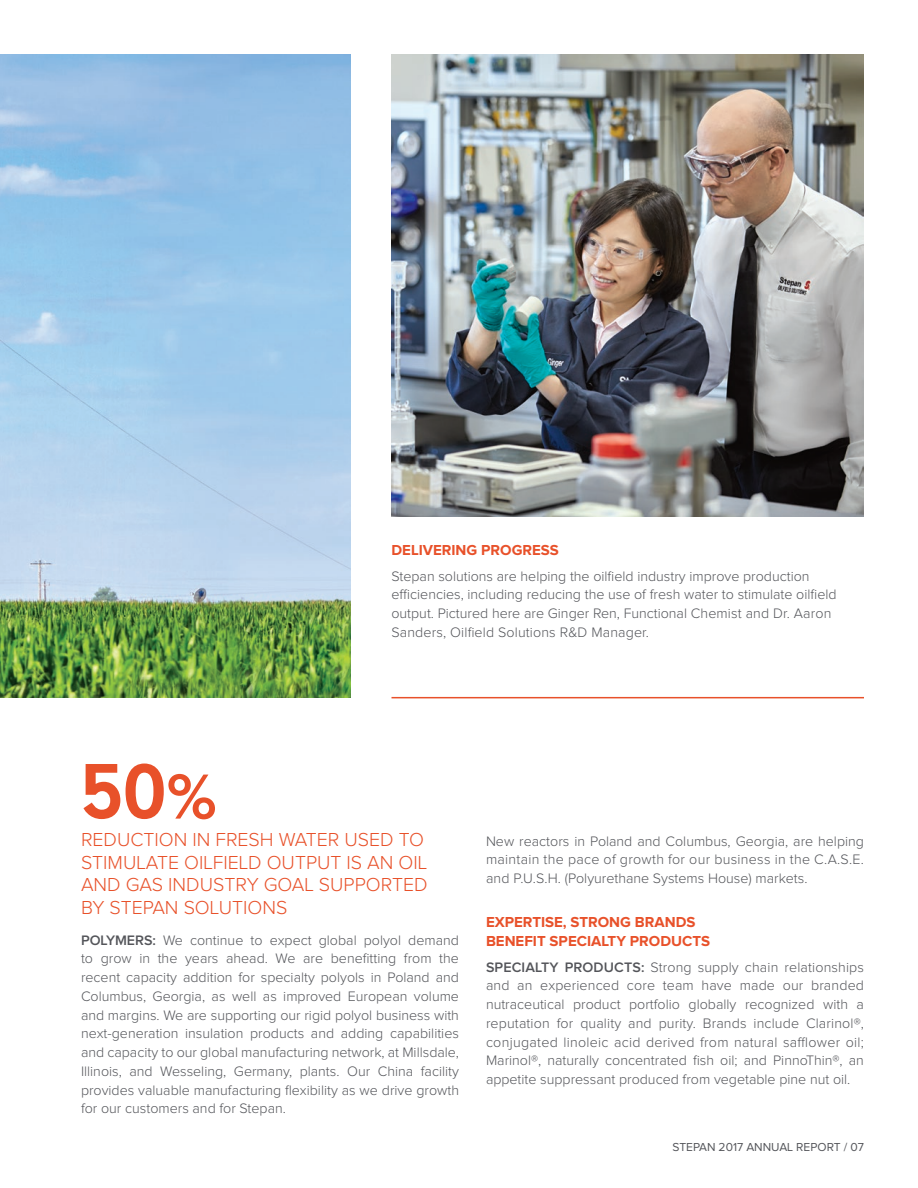
<style>
.page{position:relative;width:918px;height:1188px;background:#fff}
.page>*{position:absolute;margin:0;border:0;box-sizing:border-box;transform-origin:0 0}
.t1{font:700 condensed 78px "Andes";color:#e8512a}
.t2{font:300 19.5px/22.5px "Proxima Nova";color:#e8512a}
.t3{font:700 15px/18.8px "Proxima Nova";color:#e8512a}
.t4{font:300 14.25px/18.8px "Proxima Nova";color:#54555a;text-align:justify}
.t5{font:12px "Proxima Nova";color:#54555a}
.s1{font-family:"Proxima Nova";font-stretch:normal;font-size:66px}
.s2{font-weight:600}
</style>
<div class="page">
<img style="left:392px;top:54px;width:472px;height:462px">
<img style="left:0;top:54px;width:351px;height:644px">
<hr style="left:392px;top:697px;width:472px;height:1px;background:#e8512a">
<h1 class="t1" style="left:81px;top:743px;width:137px">50<span class="s1">%</span></h1>
<p class="t3" style="left:392px;top:541px;width:169px">DELIVERING PROGRESS</p>
<p class="t4" style="left:392px;top:567px;width:447px;text-align:left">Stepan solutions are helping the oilfield industry improve production efficiencies, including reducing the use of fresh water to stimulate oilfield output. Pictured here are Ginger Ren, Functional Chemist and Dr. Aaron Sanders, Oilfield Solutions R&amp;D Manager.</p>
<h2 class="t2" style="left:81px;top:829px;width:348px">REDUCTION IN FRESH WATER USED TO<br>STIMULATE OILFIELD OUTPUT IS AN OIL<br>AND GAS INDUSTRY GOAL SUPPORTED<br>BY STEPAN SOLUTIONS</h2>
<p class="t4" style="left:81px;top:931px;width:380px"><span class="s2">POLYMERS:</span> We continue to expect global polyol demand to grow in the years ahead. We are benefitting from the recent capacity addition for specialty polyols in Poland and Columbus, Georgia, as well as improved European volume and margins. We are supporting our rigid polyol business with next-generation insulation products and adding capabilities and capacity to our global manufacturing network, at Millsdale, Illinois, and Wesseling, Germany, plants. Our China facility provides valuable manufacturing flexibility as we drive growth for our customers and for Stepan.</p>
<p class="t4" style="left:486px;top:832px;width:380px">New reactors in Poland and Columbus, Georgia, are helping maintain the pace of growth for our business in the C.A.S.E. and P.U.S.H. (Polyurethane Systems House) markets.</p>
<p class="t3" style="left:486px;top:914px;width:226px">EXPERTISE, STRONG BRANDS<br>BENEFIT SPECIALTY PRODUCTS</p>
<p class="t4" style="left:486px;top:958px;width:380px"><span class="s2">SPECIALTY PRODUCTS:</span> Strong supply chain relationships and an experienced core team have made our branded nutraceutical product portfolio globally recognized with a reputation for quality and purity. Brands include Clarinol®, conjugated linoleic acid derived from natural safflower oil; Marinol®, naturally concentrated fish oil; and PinnoThin®, an appetite suppressant produced from vegetable pine nut oil.</p>
<p class="t5" style="left:672px;top:1141px;width:193px">STEPAN 2017 ANNUAL REPORT / 07</p>
</div>
